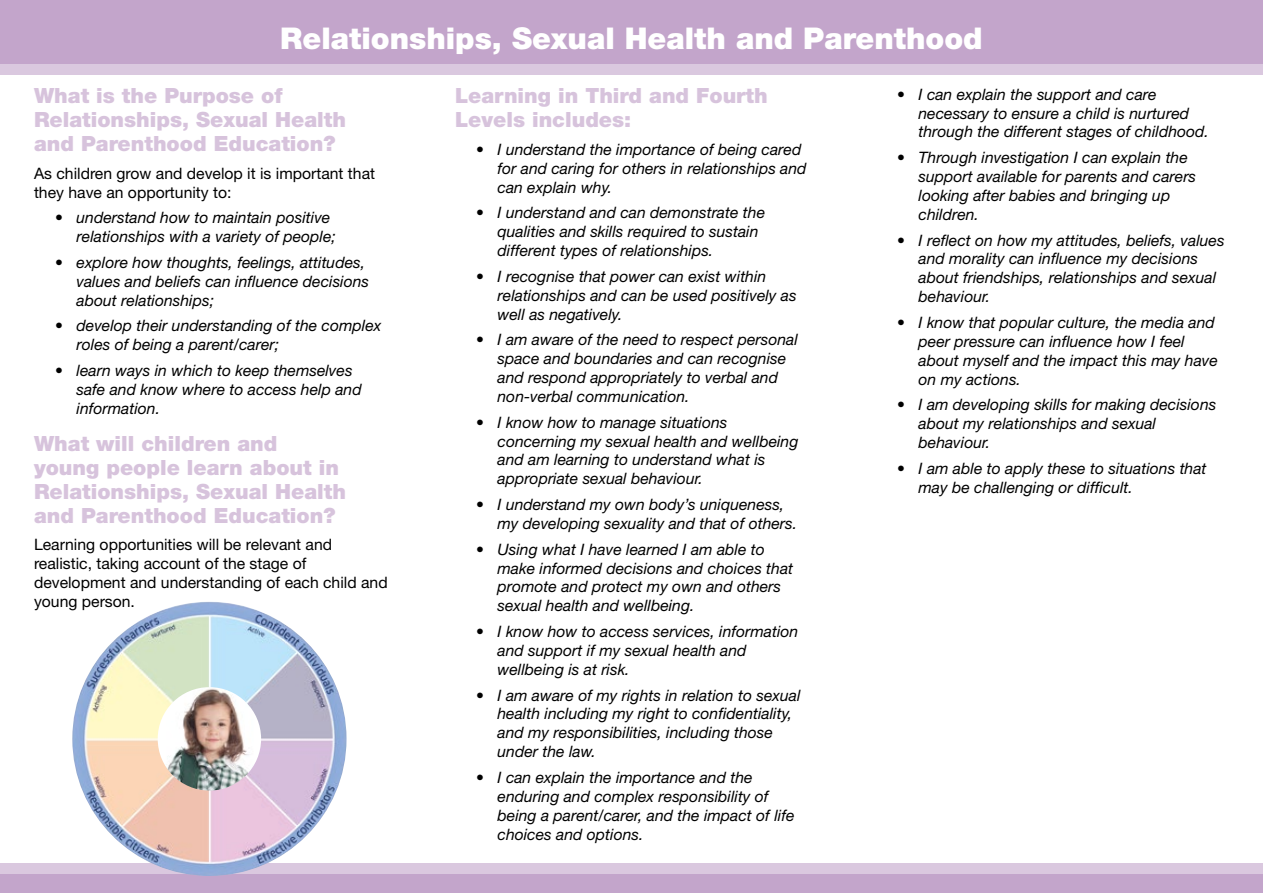
<style>
.page{position:relative;width:1263px;height:893px;background:#fff}
.page>*{position:absolute;margin:0;border:0;box-sizing:border-box;transform-origin:0 0}
.t1{font:900 30px "Helvetica Neue";color:#fff}
.t2{font:900 21px/24px "Helvetica Neue";color:#d7c3dc}
.t3{font:italic 15.75px/18.9px "Helvetica Neue";color:#000}
.t4{font:15.75px/18.9px "Helvetica Neue";color:#000}
</style>
<div class="page">
<div style="left:0;top:863px;width:1263px;height:30px;background:#c3a5cb"></div>
<svg style="left:0;top:860px;width:1263px;height:14px;fill:#dac8df"></svg>
<div style="left:0;top:0;width:1263px;height:74px;background:#c3a5cb"></div>
<div style="left:0;top:64px;width:1263px;height:11px;background:#dac8df"></div>
<img style="left:72px;top:602px;width:275px;height:274px;border-radius:137px">
<img style="left:158px;top:687px;width:103px;height:103px;border-radius:52px">
<h1 class="t1" style="left:280px;top:20px;width:704px">Relationships, Sexual Health and Parenthood</h1>
<h2 class="t2" style="left:455px;top:84px;width:314px">Learning in Third and Fourth<br>Levels includes:</h2>
<p class="t3" style="left:497px;top:139px;width:311px;text-indent:-21px">• I understand the importance of being cared for and caring for others in relationships and can explain why.</p>
<p class="t3" style="left:497px;top:203px;width:269px;text-indent:-21px">• I understand and can demonstrate the qualities and skills required to sustain different types of relationships.</p>
<p class="t3" style="left:497px;top:266px;width:301px;text-indent:-21px">• I recognise that power can exist within relationships and can be used positively as well as negatively.</p>
<p class="t3" style="left:497px;top:330px;width:302px;text-indent:-21px">• I am aware of the need to respect personal space and boundaries and can recognise and respond appropriately to verbal and non-verbal communication.</p>
<p class="t3" style="left:497px;top:412px;width:302px;text-indent:-21px">• I know how to manage situations concerning my sexual health and wellbeing and am learning to understand what is appropriate sexual behaviour.</p>
<p class="t3" style="left:497px;top:495px;width:301px;text-indent:-21px">• I understand my own body’s uniqueness, my developing sexuality and that of others.</p>
<p class="t3" style="left:497px;top:539px;width:297px;text-indent:-21px">• Using what I have learned I am able to make informed decisions and choices that promote and protect my own and others sexual health and wellbeing.</p>
<p class="t3" style="left:497px;top:622px;width:302px;text-indent:-21px">• I know how to access services, information and support if my sexual health and wellbeing is at risk.</p>
<p class="t3" style="left:497px;top:685px;width:304px;text-indent:-21px">• I am aware of my rights in relation to sexual health including my right to confidentiality, and my responsibilities, including those under the law.</p>
<p class="t3" style="left:497px;top:768px;width:298px;text-indent:-21px">• I can explain the importance and the enduring and complex responsibility of being a parent/carer, and the impact of life choices and options.</p>
<h2 class="t2" style="left:34px;top:84px;width:313px">What is the Purpose of<br>Relationships, Sexual Health and Parenthood Education?</h2>
<p class="t4" style="left:34px;top:163px;width:343px">As children grow and develop it is important that they have an opportunity to:</p>
<p class="t3" style="left:77px;top:208px;width:261px;text-indent:-21px">• understand how to maintain positive relationships with a variety of people;</p>
<p class="t3" style="left:77px;top:253px;width:294px;text-indent:-21px">• explore how thoughts, feelings, attitudes, values and beliefs can influence decisions about relationships;</p>
<p class="t3" style="left:77px;top:316px;width:306px;text-indent:-21px">• develop their understanding of the complex roles of being a parent/carer;</p>
<p class="t3" style="left:77px;top:361px;width:287px;text-indent:-21px">• learn ways in which to keep themselves safe and know where to access help and information.</p>
<h2 class="t2" style="left:34px;top:431px;width:313px">What will children and young people learn about in<br>Relationships, Sexual Health and Parenthood Education?</h2>
<p class="t4" style="left:34px;top:535px;width:355px">Learning opportunities will be relevant and realistic, taking account of the stage of development and understanding of each child and young person.</p>
<p class="t3" style="left:918px;top:84px;width:292px;text-indent:-21px">• I can explain the support and care necessary to ensure a child is nurtured through the different stages of childhood.</p>
<p class="t3" style="left:918px;top:148px;width:279px;text-indent:-21px">• Through investigation I can explain the support available for parents and carers looking after babies and bringing up children.</p>
<p class="t3" style="left:918px;top:230px;width:308px;text-indent:-21px">• I reflect on how my attitudes, beliefs, values and morality can influence my decisions about friendships, relationships and sexual behaviour.</p>
<p class="t3" style="left:918px;top:313px;width:301px;text-indent:-21px">• I know that popular culture, the media and peer pressure can influence how I feel about myself and the impact this may have on my actions.</p>
<p class="t3" style="left:918px;top:395px;width:299px;text-indent:-21px">• I am developing skills for making decisions about my relationships and sexual behaviour.</p>
<p class="t3" style="left:918px;top:459px;width:289px;text-indent:-21px">• I am able to apply these to situations that may be challenging or difficult.</p>
</div>
